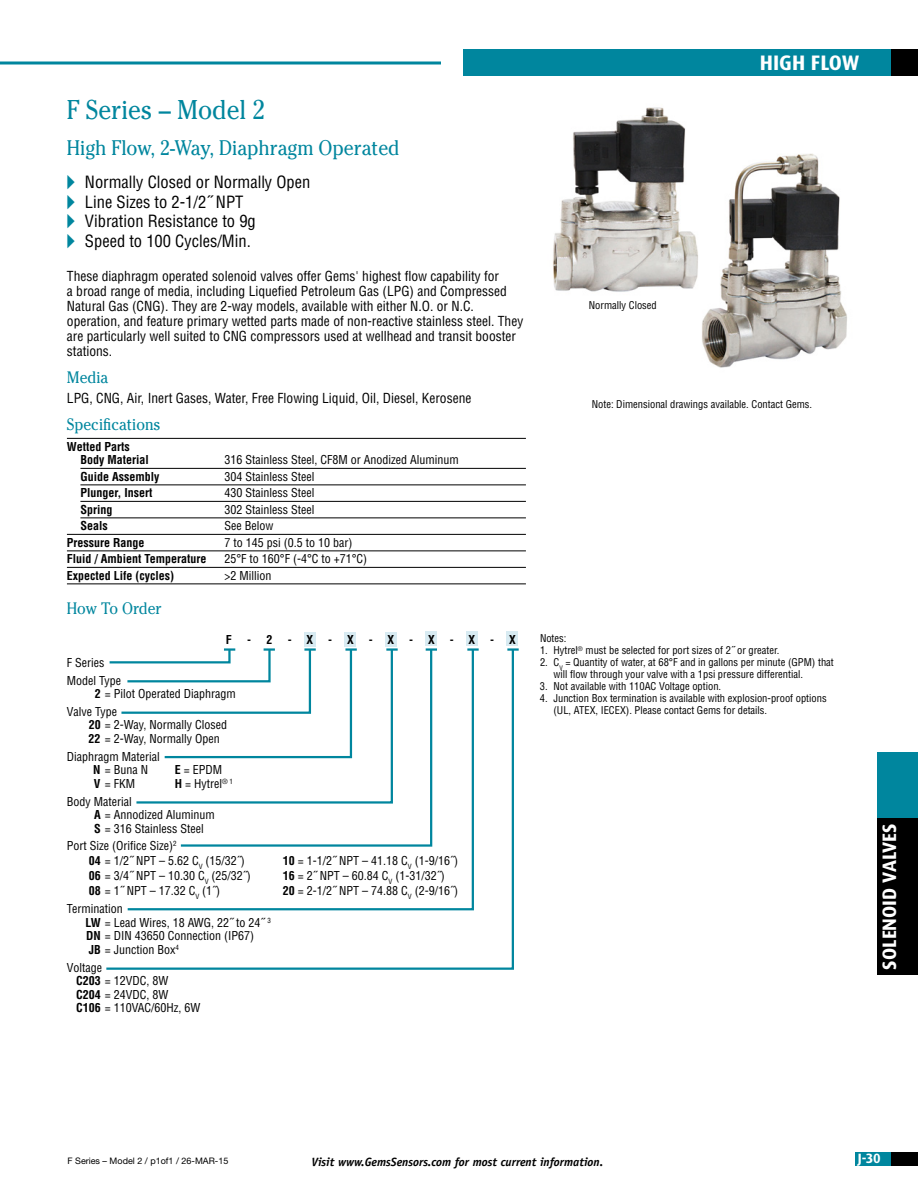
<style>
.page{position:relative;width:918px;height:1188px;background:#fff}
.page>*{position:absolute;margin:0;border:0;box-sizing:border-box;transform-origin:0 0}
.t1{font:27px "Cheltenham";color:#00869e;scale:.9 1}
.t2{font:21px "Cheltenham";color:#00869e;scale:.9 1}
.t3{font:700 21px "Dax";color:#fff}
.t4{font:700 19.5px "Dax";color:#fff}
.t5{font:condensed 16.5px/19.5px "Helvetica";color:#000}
.t6{font:16.5px "Cheltenham";color:#00869e;scale:.9 1}
.t7{font:condensed 13.5px/15px "Helvetica";color:#000}
.t8{font:700 13.5px "Dax";color:#fff}
.t9{font:condensed 12px/13.5px "Helvetica";color:#000}
.t10{font:700 condensed 12px/13.5px "Helvetica";color:#000}
.t11{font:italic 700 12px "Officina Sans";color:#000}
.t12{font:condensed 10.5px/12px "Helvetica";color:#000}
.t13{font:9px "Helvetica Neue LT Std";color:#000}
.s1{font-weight:700}
</style>
<div class="page">
<div style="left:855px;top:1152px;width:38px;height:14px;background:#00869e"></div>
<div style="left:464px;top:50px;width:429px;height:26px;background:#00869e"></div>
<hr style="left:0;top:62px;width:441px;height:2px;background:#00869e">
<div style="left:891px;top:50px;width:27px;height:26px;background:#000"></div>
<div style="left:891px;top:1152px;width:27px;height:14px;background:#000"></div>
<div style="left:878px;top:753px;width:40px;height:67px;background:#00869e"></div>
<div style="left:878px;top:818px;width:40px;height:157px;background:#000"></div>
<div style="left:385px;top:632px;width:12px;height:15px;background:#d8ebf2"></div>
<img style="left:702px;top:153px;width:145px;height:215px">
<img style="left:553px;top:107px;width:159px;height:194px">
<div style="left:304px;top:632px;width:12px;height:15px;background:#d8ebf2"></div>
<div style="left:344px;top:632px;width:12px;height:15px;background:#d8ebf2"></div>
<div style="left:425px;top:631px;width:12px;height:15px;background:#d8ebf2"></div>
<div style="left:466px;top:631px;width:12px;height:15px;background:#d8ebf2"></div>
<div style="left:506px;top:631px;width:12px;height:15px;background:#d8ebf2"></div>
<svg style="left:515px;top:648px;width:4px;height:3px"></svg>
<svg style="left:106px;top:648px;width:409px;height:322px"></svg>
<hr style="left:67px;top:438px;width:459px;height:1px;background:#000">
<hr style="left:80px;top:468px;width:446px;height:1px;background:#000">
<hr style="left:80px;top:484px;width:446px;height:1px;background:#000">
<hr style="left:80px;top:501px;width:446px;height:1px;background:#000">
<hr style="left:80px;top:518px;width:446px;height:1px;background:#000">
<hr style="left:67px;top:534px;width:459px;height:1px;background:#000">
<hr style="left:67px;top:550px;width:459px;height:1px;background:#000">
<hr style="left:67px;top:567px;width:459px;height:1px;background:#000">
<hr style="left:67px;top:584px;width:459px;height:1px;background:#000">
<h1 class="t1" style="left:67px;top:94px;width:222px">F Series – Model 2</h1>
<h2 class="t2" style="left:67px;top:136px;width:371px">High Flow, 2-Way, Diaphragm Operated</h2>
<h3 class="t5" style="left:85px;top:172px;width:227px">Normally Closed or Normally Open<br>Line Sizes to 2-1/2˝ NPT<br>Vibration Resistance to 9g<br>Speed to 100 Cycles/Min.</h3>
<p class="t7" style="left:67px;top:269px;width:458px">These diaphragm operated solenoid valves offer Gems' highest flow capability for<br>a broad range of media, including Liquefied Petroleum Gas (LPG) and Compressed Natural Gas (CNG). They are 2-way models, available with either N.O. or N.C. operation, and feature primary wetted parts made of non-reactive stainless steel. They are particularly well suited to CNG compressors used at wellhead and transit booster stations.</p>
<h3 class="t6" style="left:67px;top:368px;width:47px">Media</h3>
<p class="t7" style="left:67px;top:390px;width:406px">LPG, CNG, Air, Inert Gases, Water, Free Flowing Liquid, Oil, Diesel, Kerosene</p>
<h3 class="t6" style="left:67px;top:414px;width:106px">Specifications</h3>
<p class="t10" style="left:80px;top:440px;width:70px;text-indent:-14px">Wetted Parts<br>Body Material</p>
<p class="t9" style="left:224px;top:453px;width:236px">316 Stainless Steel, CF8M or Anodized Aluminum</p>
<p class="t10" style="left:80px;top:470px;width:80px">Guide Assembly</p>
<p class="t9" style="left:224px;top:470px;width:91px">304 Stainless Steel</p>
<p class="t10" style="left:80px;top:486px;width:74px">Plunger, Insert</p>
<p class="t9" style="left:224px;top:486px;width:91px">430 Stainless Steel</p>
<p class="t10" style="left:80px;top:503px;width:34px">Spring</p>
<p class="t9" style="left:224px;top:503px;width:91px">302 Stainless Steel</p>
<p class="t10" style="left:80px;top:519px;width:29px">Seals</p>
<p class="t9" style="left:224px;top:519px;width:50px">See Below</p>
<p class="t10" style="left:67px;top:536px;width:79px">Pressure Range</p>
<p class="t9" style="left:224px;top:536px;width:129px">7 to 145 psi (0.5 to 10 bar)</p>
<p class="t10" style="left:67px;top:552px;width:141px">Fluid / Ambient Temperature</p>
<p class="t9" style="left:224px;top:552px;width:144px">25°F to 160°F (-4°C to +71°C)</p>
<p class="t10" style="left:67px;top:569px;width:109px">Expected Life (cycles)</p>
<p class="t9" style="left:224px;top:569px;width:48px">&gt;2 Million</p>
<h3 class="t6" style="left:67px;top:599px;width:107px">How To Order</h3>
<p class="t10" style="left:226px;top:633px;width:7px">F</p>
<p class="t10" style="left:247px;top:633px;width:27px">- 2</p>
<p class="t10" style="left:288px;top:633px;width:230px">-X-X-X-X-X-X</p>
<p class="t9" style="left:67px;top:653px;width:56px;line-height:17.9px">F Series<br>Model Type</p>
<p class="t9" style="left:67px;top:685px;width:170px;line-height:17.9px;text-indent:28px"><span class="s1">2</span> = Pilot Operated Diaphragm<br>Valve Type</p>
<p class="t9" style="left:89px;top:718px;width:140px"><span class="s1">20</span> = 2-Way, Normally Closed<br><span class="s1">22</span> = 2-Way, Normally Open</p>
<p class="t9" style="left:93px;top:750px;width:68px;text-indent:-26px">Diaphragm Material<br><span class="s1">N</span> = Buna N</p>
<p class="t9" style="left:175px;top:763px;width:49px"><span class="s1">E</span> = EPDM</p>
<p class="t9" style="left:94px;top:777px;width:43px"><span class="s1">V</span> = FKM</p>
<p class="t9" style="left:175px;top:777px;width:60px"><span class="s1">H</span> = Hytrel<sup>®</sup> <sup>1</sup></p>
<p class="t9" style="left:94px;top:794px;width:122px;text-indent:-27px">Body Material<br><span class="s1">A</span> = Annodized Aluminum<br><span class="s1">S</span> = 316 Stainless Steel</p>
<p class="t9" style="left:89px;top:838px;width:158px;line-height:15px;text-indent:-22px">Port Size (Orifice Size)<sup>2<br></sup><span class="s1">04</span> = 1/2˝ NPT – 5.62 C<sub>V</sub> (15/32˝)</p>
<p class="t9" style="left:283px;top:854px;width:177px"><span class="s1">10</span> = 1-1/2˝ NPT – 41.18 C<sub>V</sub> (1-9/16˝)</p>
<p class="t9" style="left:89px;top:869px;width:164px"><span class="s1">06</span> = 3/4˝ NPT – 10.30 C<sub>V</sub> (25/32˝)</p>
<p class="t9" style="left:283px;top:869px;width:163px"><span class="s1">16</span> = 2˝ NPT – 60.84 C<sub>V</sub> (1-31/32˝)</p>
<p class="t9" style="left:89px;top:884px;width:133px"><span class="s1">08</span> = 1˝ NPT – 17.32 C<sub>V</sub> (1˝)</p>
<p class="t9" style="left:283px;top:884px;width:177px"><span class="s1">20</span> = 2-1/2˝ NPT – 74.88 C<sub>V</sub> (2-9/16˝)</p>
<p class="t9" style="left:86px;top:902px;width:187px;text-indent:-19px">Termination<br><span class="s1">LW</span> = Lead Wires, 18 AWG, 22˝ to 24˝ <sup>3<br></sup><span class="s1">DN</span> = DIN 43650 Connection (IP67)<br><span class="s1">JB</span> = Junction Box<sup>4</sup></p>
<p class="t9" style="left:76px;top:960px;width:126px;text-indent:-9px">Voltage<br><span class="s1">C203</span> = 12VDC, 8W<br><span class="s1">C204</span> = 24VDC, 8W<br><span class="s1">C106</span> = 110VAC/60Hz, 6W</p>
<p class="t12" style="left:589px;top:299px;width:69px">Normally Closed</p>
<h2 class="t3" style="left:760px;top:51px;width:101px">HIGH FLOW</h2>
<p class="t12" style="left:592px;top:398px;width:222px">Note: Dimensional drawings available. Contact Gems.</p>
<p class="t12" style="left:540px;top:632px;width:28px">Notes:</p>
<p class="t12" style="left:540px;top:644px;width:241px">1. Hytrel<sup>®</sup> must be selected for port sizes of 2˝ or greater.</p>
<p class="t12" style="left:554px;top:656px;width:282px;text-indent:-14px">2. C<sub>V</sub> = Quantity of water, at 68°F and in gallons per minute (GPM) that will flow through your valve with a 1psi pressure differential.</p>
<p class="t12" style="left:540px;top:680px;width:183px">3. Not available with 110AC Voltage option.</p>
<p class="t12" style="left:554px;top:692px;width:275px;text-indent:-14px">4. Junction Box termination is available with explosion-proof options (UL, ATEX, IECEX). Please contact Gems for details.</p>
<h3 class="t4" style="left:879px;top:970px;width:148px;rotate:-90deg">SOLENOID VALVES</h3>
<p class="t13" style="left:68px;top:1156px;width:162px">F Series – Model 2 / p1of1 / 26-MAR-15</p>
<p class="t11" style="left:312px;top:1154px;width:293px">Visit www.GemsSensors.com for most current information.</p>
<p class="t8" style="left:858px;top:1151px;width:24px">J-30</p>
</div>
